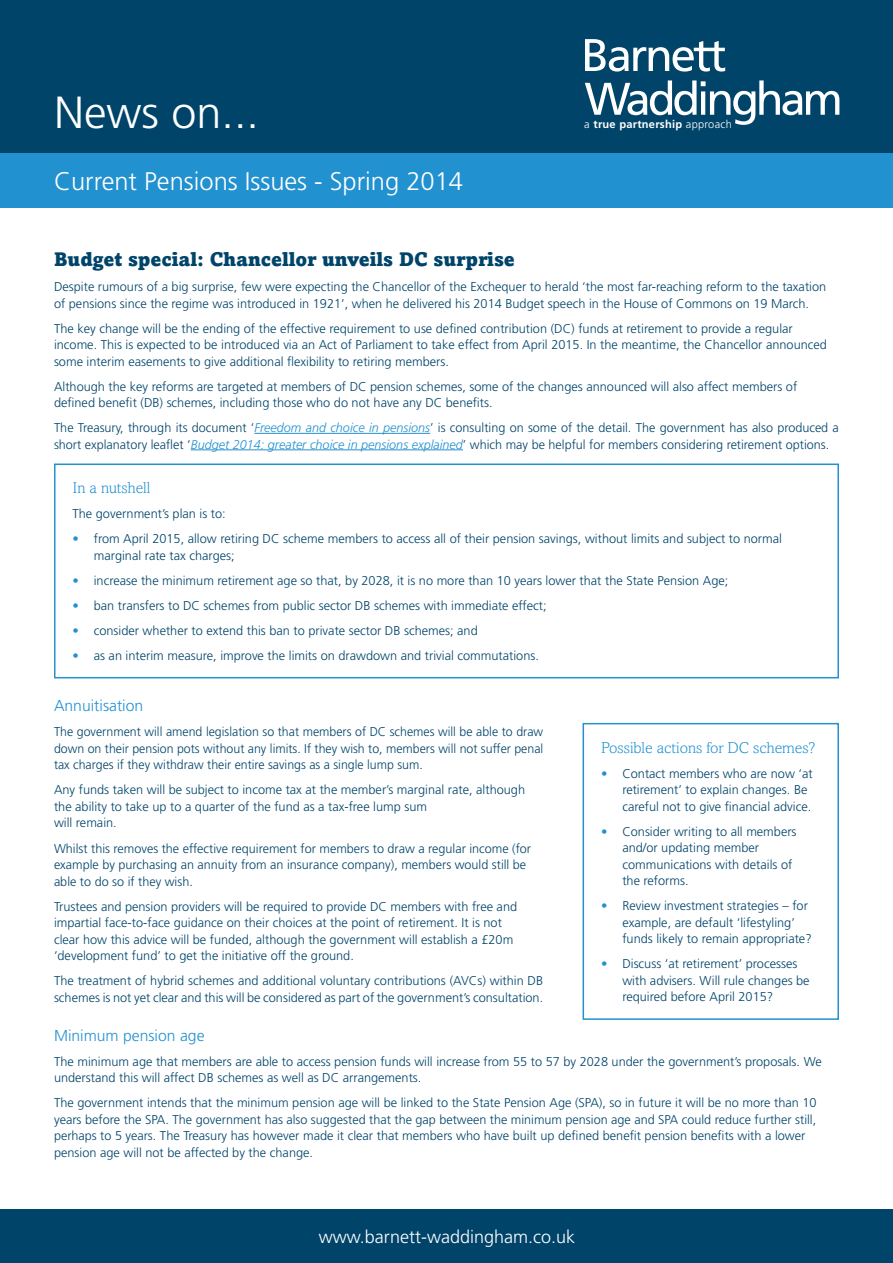
<style>
.page{position:relative;width:893px;height:1263px;background:#fff}
.page>*{position:absolute;margin:0;border:0;box-sizing:border-box;transform-origin:0 0}
.t1{font:300 45px "Frutiger LT Std";color:#fff}
.t2{font:300 25.5px "Frutiger LT Std";color:#fff}
.t3{font:900 19.5px "Amasis MT Pro";color:#00446a}
.t4{font:300 18px "Frutiger LT Std";color:#fff}
.t5{font:300 15.75px "Amasis MT Std";color:#2291d0}
.t6{font:300 15.75px "Frutiger LT Std";color:#2291d0}
.t7{font:300 12.75px/16.5px "Frutiger LT Std";color:#00446a}
.t8{font:700 11.1px "Frutiger LT Std";letter-spacing:.025em;color:#fff}
.s1{font-weight:300}
.s2{font-style:italic;color:#2291d0}
.s3{color:#2291d0}
</style>
<div class="page">
<div style="left:0;top:0;width:893px;height:207px;background:#00446a"></div>
<div style="left:0;top:153px;width:893px;height:54px;background:#2291d0"></div>
<div style="left:0;top:1209px;width:893px;height:54px;background:#00446a"></div>
<svg style="left:585px;top:39px;width:140px;height:33px"></svg>
<svg style="left:585px;top:80px;width:254px;height:45px"></svg>
<hr style="left:254px;top:433px;width:176px;height:1px;background:#2291d0">
<hr style="left:191px;top:449px;width:272px;height:1px;background:#2291d0">
<div style="left:54px;top:463px;width:785px;height:215px;border:2px solid #2291d0"></div>
<div style="left:583px;top:723px;width:256px;height:297px;border:2px solid #2291d0"></div>
<h1 class="t1" style="left:54px;top:87px;width:207px">News on...</h1>
<h2 class="t2" style="left:54px;top:166px;width:411px">Current Pensions Issues - Spring 2014</h2>
<p class="t8" style="left:584px;top:117px;width:149px"><span class="s1">a</span> true partnership <span class="s1">approach</span></p>
<h3 class="t3" style="left:54px;top:247px;width:462px">Budget special: Chancellor unveils DC surprise</h3>
<p class="t7" style="left:54px;top:279px;width:774px">Despite rumours of a big surprise, few were expecting the Chancellor of the Exchequer to herald ‘the most far-reaching reform to the taxation of pensions since the regime was introduced in 1921’, when he delivered his 2014 Budget speech in the House of Commons on 19 March.</p>
<p class="t7" style="left:54px;top:320px;width:774px">The key change will be the ending of the effective requirement to use defined contribution (DC) funds at retirement to provide a regular income. This is expected to be introduced via an Act of Parliament to take effect from April 2015. In the meantime, the Chancellor announced some interim easements to give additional flexibility to retiring members.</p>
<p class="t7" style="left:54px;top:378px;width:745px">Although the key reforms are targeted at members of DC pension schemes, some of the changes announced will also affect members of defined benefit (DB) schemes, including those who do not have any DC benefits.</p>
<p class="t7" style="left:54px;top:420px;width:786px">The Treasury, through its document ‘<span class="s2">Freedom and choice in pensions</span>’ is consulting on some of the detail. The government has also produced a short explanatory leaflet ‘<span class="s2">Budget 2014: greater choice in pensions explained</span>’ which may be helpful for members considering retirement options.</p>
<p class="t5" style="left:73px;top:479px;width:79px">In a nutshell</p>
<p class="t7" style="left:73px;top:506px;width:155px">The government’s plan is to:</p>
<p class="t7" style="left:94px;top:531px;width:690px;text-indent:-21px"><span class="s3">•</span> from April 2015, allow retiring DC scheme members to access all of their pension savings, without limits and subject to normal marginal rate tax charges;</p>
<p class="t7" style="left:73px;top:572px;width:657px"><span class="s3">•</span> increase the minimum retirement age so that, by 2028, it is no more than 10 years lower that the State Pension Age;</p>
<p class="t7" style="left:73px;top:597px;width:476px"><span class="s3">•</span> ban transfers to DC schemes from public sector DB schemes with immediate effect;</p>
<p class="t7" style="left:73px;top:622px;width:407px"><span class="s3">•</span> consider whether to extend this ban to private sector DB schemes; and</p>
<p class="t7" style="left:73px;top:647px;width:468px"><span class="s3">•</span> as an interim measure, improve the limits on drawdown and trivial commutations.</p>
<p class="t6" style="left:54px;top:697px;width:91px">Annuitisation</p>
<p class="t7" style="left:54px;top:724px;width:491px;text-align:justify">The government will amend legislation so that members of DC schemes will be able to draw down on their pension pots without any limits. If they wish to, members will not suffer penal tax charges if they withdraw their entire savings as a single lump sum.</p>
<p class="t7" style="left:54px;top:782px;width:473px">Any funds taken will be subject to income tax at the member’s marginal rate, although the ability to take up to a quarter of the fund as a tax-free lump sum<br>will remain.</p>
<p class="t7" style="left:54px;top:840px;width:479px">Whilst this removes the effective requirement for members to draw a regular income (for example by purchasing an annuity from an insurance company), members would still be able to do so if they wish.</p>
<p class="t7" style="left:54px;top:898px;width:465px">Trustees and pension providers will be required to provide DC members with free and impartial face-to-face guidance on their choices at the point of retirement. It is not clear how this advice will be funded, although the government will establish a £20m ‘development fund’ to get the initiative off the ground.</p>
<p class="t7" style="left:54px;top:972px;width:491px">The treatment of hybrid schemes and additional voluntary contributions (AVCs) within DB schemes is not yet clear and this will be considered as part of the government’s consultation.</p>
<p class="t6" style="left:54px;top:1026px;width:152px">Minimum pension age</p>
<p class="t7" style="left:54px;top:1053px;width:769px">The minimum age that members are able to access pension funds will increase from 55 to 57 by 2028 under the government’s proposals. We understand this will affect DB schemes as well as DC arrangements.</p>
<p class="t7" style="left:54px;top:1095px;width:764px">The government intends that the minimum pension age will be linked to the State Pension Age (SPA), so in future it will be no more than 10 years before the SPA. The government has also suggested that the gap between the minimum pension age and SPA could reduce further still, perhaps to 5 years. The Treasury has however made it clear that members who have built up defined benefit pension benefits with a lower pension age will not be affected by the change.</p>
<p class="t5" style="left:601px;top:738px;width:215px">Possible actions for DC schemes?</p>
<p class="t7" style="left:622px;top:765px;width:192px;text-indent:-21px"><span class="s3">•</span> Contact members who are now ‘at retirement’ to explain changes. Be careful not to give financial advice.</p>
<p class="t7" style="left:622px;top:823px;width:176px;text-indent:-21px"><span class="s3">•</span> Consider writing to all members and/or updating member communications with details of the reforms.</p>
<p class="t7" style="left:622px;top:898px;width:191px;text-indent:-21px"><span class="s3">•</span> Review investment strategies – for example, are default ‘lifestyling’ funds likely to remain appropriate?</p>
<p class="t7" style="left:622px;top:956px;width:189px;text-indent:-21px"><span class="s3">•</span> Discuss ‘at retirement’ processes with advisers. Will rule changes be required before April 2015?</p>
<h3 class="t4" style="left:319px;top:1226px;width:258px">www.barnett-waddingham.co.uk</h3>
</div>
